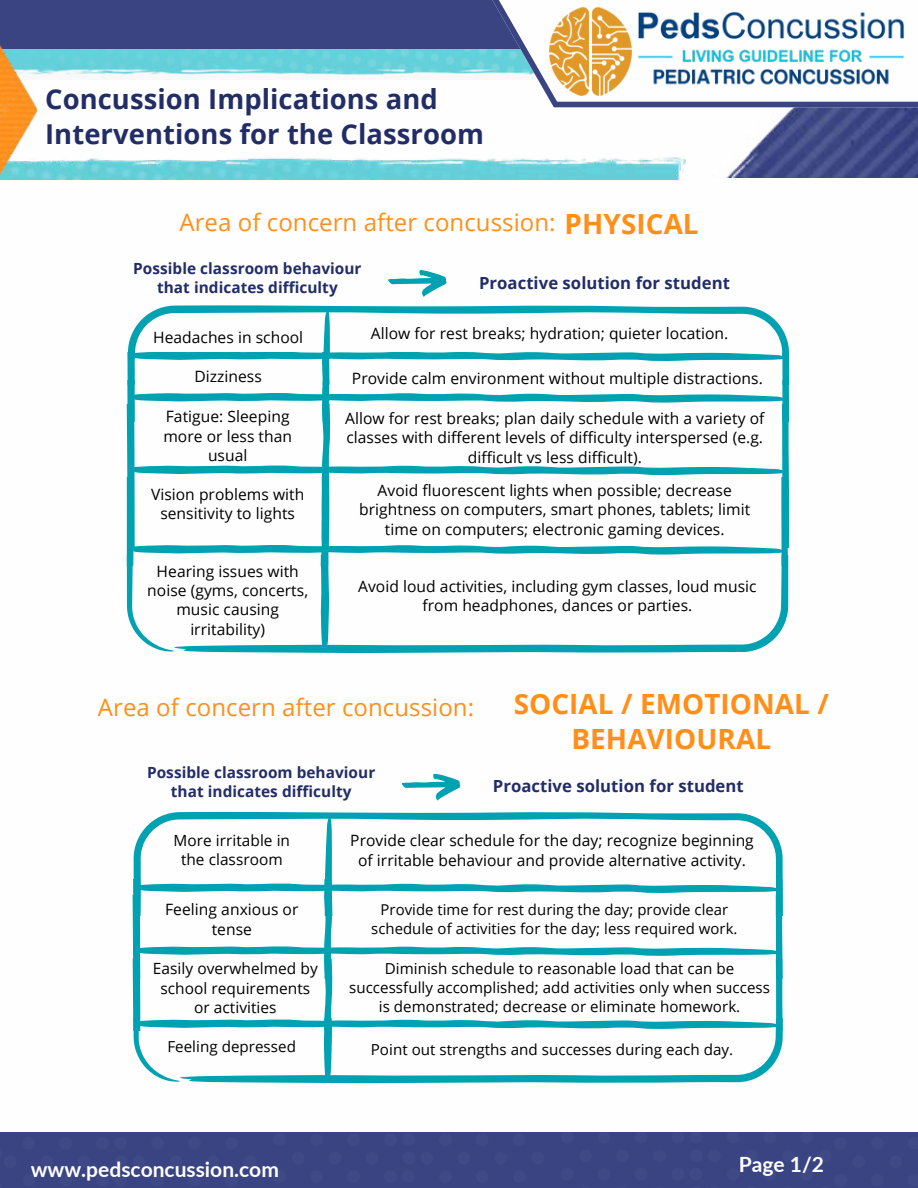
<style>
.page{position:relative;width:918px;height:1188px;background:#fff}
.page>*{position:absolute;margin:0;border:0;box-sizing:border-box;transform-origin:0 0}
.t1{font:700 27.9px/35.2px "Open Sans";letter-spacing:.005em;color:#ff8f19;text-align:center}
.t2{font:700 27.45px/34.8px "Open Sans";letter-spacing:.005em;color:#222d66}
.t3{font:24px "Open Sans";letter-spacing:.005em;color:#ff8f19}
.t4{font:700 21px "Lato";color:#fefefe}
.t5{font:700 16.65px "Open Sans";letter-spacing:.005em;color:#222d66}
.t6{font:15.6px/19.2px "Open Sans";letter-spacing:.005em;color:#000;text-align:center}
.t7{font:700 15.45px/19.2px "Open Sans";letter-spacing:.005em;color:#222d66;text-align:center}
.t8{font:15.45px/19.5px "Open Sans";letter-spacing:.005em;color:#000;text-align:center}
.t9{font:15.15px/19px "Open Sans";letter-spacing:.005em;color:#000;text-align:center}
.t10{font:14.85px/18.9px "Open Sans";letter-spacing:.005em;color:#000;text-align:center}
.s1{font-weight:700;font-size:27.9px}
</style>
<div class="page">
<img style="left:37px;top:107px;width:643px;height:72px">
<img style="left:637px;top:107px;width:281px;height:70px">
<img style="left:37px;top:49px;width:422px;height:30px">
<div style="left:0;top:0;width:560px;height:49px;background:#3a4482"></div>
<svg style="left:459px;top:0;width:459px;height:107px"></svg>
<img style="left:637px;top:9px;width:269px;height:84px">
<img style="left:550px;top:7px;width:82px;height:88px">
<img style="left:0;top:45px;width:37px;height:135px">
<div style="left:0;top:1133px;width:918px;height:55px;background:#3a4482"></div>
<svg style="left:560px;top:1132px;width:358px;height:1px"></svg>
<svg style="left:388px;top:270px;width:59px;height:27px"></svg>
<svg style="left:126px;top:305px;width:664px;height:347px"></svg>
<svg style="left:132px;top:811px;width:651px;height:272px"></svg>
<svg style="left:402px;top:773px;width:58px;height:28px"></svg>
<h2 class="t2" style="left:45px;top:81px;width:440px">Concussion Implications and<br>Interventions for the Classroom</h2>
<h3 class="t3" style="left:179px;top:206px;width:521px">Area of concern after concussion: <span class="s1">PHYSICAL</span></h3>
<p class="t7" style="left:133px;top:258px;width:230px">Possible classroom behaviour that indicates difficulty</p>
<p class="t5" style="left:479px;top:271px;width:252px">Proactive solution for student</p>
<p class="t6" style="left:153px;top:328px;width:152px">Headaches in school</p>
<p class="t6" style="left:371px;top:324px;width:359px">Allow for rest breaks; hydration; quieter location.</p>
<p class="t6" style="left:194px;top:366px;width:69px">Dizziness</p>
<p class="t6" style="left:352px;top:368px;width:412px">Provide calm environment without multiple distractions.</p>
<p class="t6" style="left:163px;top:407px;width:130px">Fatigue: Sleeping more or less than usual</p>
<p class="t6" style="left:345px;top:409px;width:421px">Allow for rest breaks; plan daily schedule with a variety of classes with different levels of difficulty interspersed (e.g. difficult vs less difficult).</p>
<p class="t6" style="left:151px;top:484px;width:155px">Vision problems with sensitivity to lights</p>
<p class="t6" style="left:359px;top:481px;width:393px">Avoid fluorescent lights when possible; decrease brightness on computers, smart phones, tablets; limit time on computers; electronic gaming devices.</p>
<p class="t6" style="left:147px;top:561px;width:162px">Hearing issues with noise (gyms, concerts, music causing irritability)</p>
<p class="t6" style="left:358px;top:576px;width:400px">Avoid loud activities, including gym classes, loud music from headphones, dances or parties.</p>
<h3 class="t3" style="left:98px;top:691px;width:378px">Area of concern after concussion:</h3>
<p class="t7" style="left:147px;top:762px;width:230px">Possible classroom behaviour that indicates difficulty</p>
<h1 class="t1" style="left:514px;top:685px;width:317px">SOCIAL / EMOTIONAL /<br>BEHAVIOURAL</h1>
<p class="t5" style="left:493px;top:775px;width:252px">Proactive solution for student</p>
<p class="t8" style="left:174px;top:830px;width:118px">More irritable in the classroom</p>
<p class="t6" style="left:350px;top:830px;width:405px;line-height:19.8px">Provide clear schedule for the day; recognize beginning of irritable behaviour and provide alternative activity.</p>
<p class="t6" style="left:165px;top:899px;width:135px;line-height:19.8px">Feeling anxious or tense</p>
<p class="t10" style="left:371px;top:900px;width:368px">Provide time for rest during the day; provide clear schedule of activities for the day; less required work.</p>
<p class="t8" style="left:153px;top:958px;width:167px">Easily overwhelmed by school requirements or activities</p>
<p class="t9" style="left:349px;top:958px;width:422px">Diminish schedule to reasonable load that can be successfully accomplished; add activities only when success is demonstrated; decrease or eliminate homework.</p>
<p class="t9" style="left:167px;top:1037px;width:130px">Feeling depressed</p>
<p class="t9" style="left:371px;top:1039px;width:364px">Point out strengths and successes during each day.</p>
<h3 class="t4" style="left:31px;top:1154px;width:250px">www.pedsconcussion.com</h3>
<h3 class="t4" style="left:739px;top:1149px;width:87px">Page 1/2</h3>
</div>
